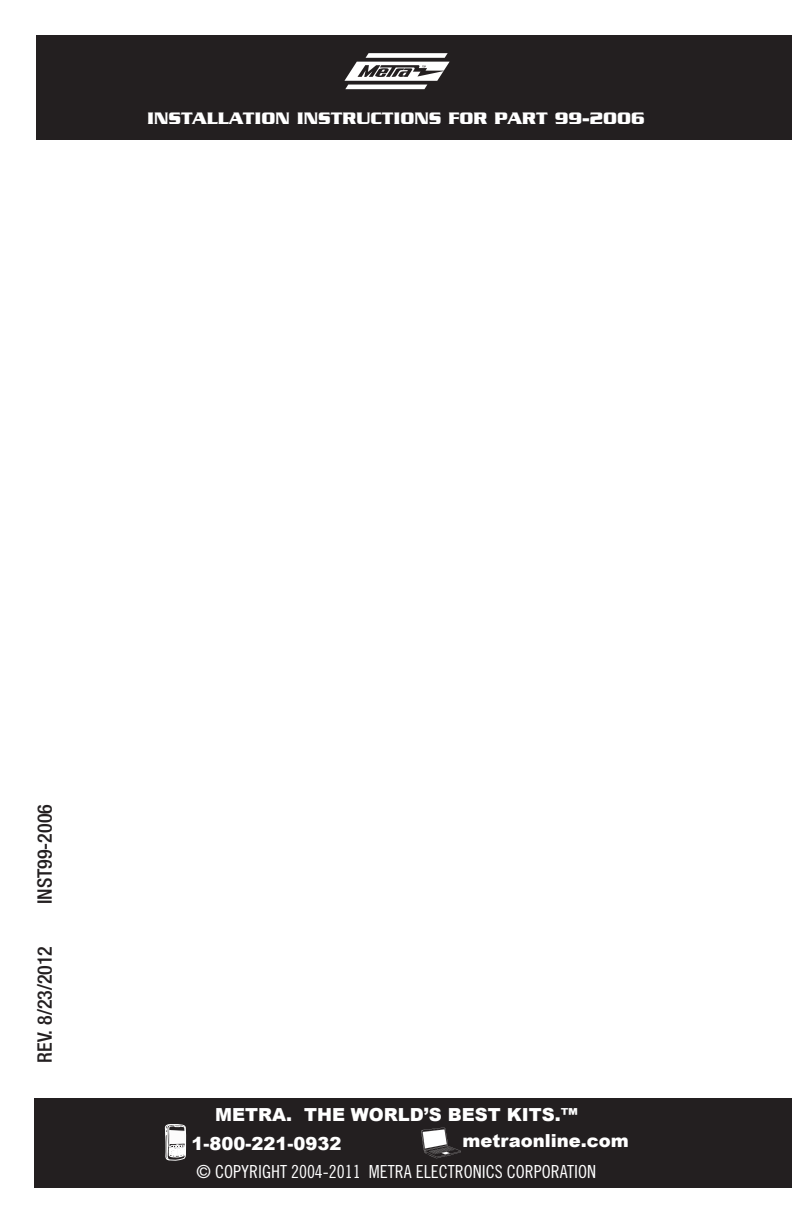
<style>
.page{position:relative;width:792px;height:1224px;background:#fff}
.page>*{position:absolute;margin:0;border:0;box-sizing:border-box;transform-origin:0 0}
.t1{font:500 condensed 20px "Helvetica Neue";color:#231f20}
.t2{font:900 18px "Arial";color:#fff}
.t3{font:18px "Trade Gothic Cond Eighteen";color:#fff}
.t4{font:700 18px "Serpentine";color:#fff}
</style>
<div class="page">
<div style="left:35px;top:1099px;width:757px;height:89px;background:#231f20"></div>
<div style="left:37px;top:35px;width:755px;height:105px;background:#231f20"></div>
<svg style="left:421px;top:1128px;width:40px;height:30px"></svg>
<svg style="left:165px;top:1124px;width:21px;height:37px"></svg>
<svg style="left:344px;top:53px;width:106px;height:36px"></svg>
<p class="t4" style="left:147px;top:108px;width:499px">INSTALLATION INSTRUCTIONS FOR PART 99-2006</p>
<p class="t1" style="left:33px;top:904px;width:102px;rotate:-90deg">INST99-2006</p>
<p class="t1" style="left:33px;top:1063px;width:118px;rotate:-90deg">REV. 8/23/2012</p>
<p class="t2" style="left:215px;top:1104px;width:364px">METRA. THE WORLD’S BEST KITS.™</p>
<p class="t2" style="left:191px;top:1134px;width:152px">1-800-221-0932</p>
<p class="t2" style="left:463px;top:1130px;width:168px">metraonline.com</p>
<p class="t3" style="left:197px;top:1161px;width:401px">© COPYRIGHT 2004-2011 METRA ELECTRONICS CORPORATION</p>
</div>
